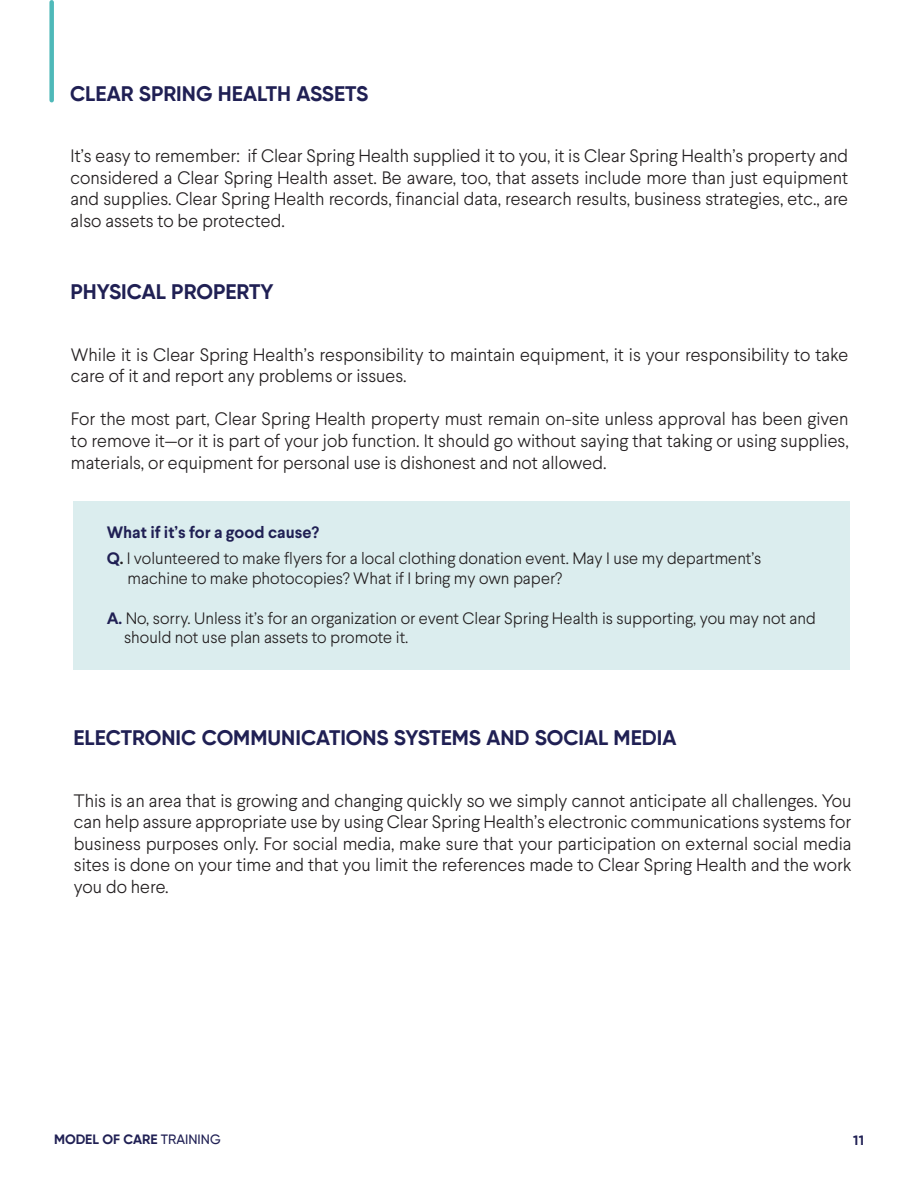
<style>
.page{position:relative;width:918px;height:1188px;background:#fff}
.page>*{position:absolute;margin:0;border:0;box-sizing:border-box;transform-origin:0 0}
.t1{font:700 21px "Gilroy";color:#202054}
.t2{font:300 18px/21.6px "Larsseit";color:#231f20;text-align:justify}
.t3{font:300 16.5px/19.8px "Larsseit";color:#231f20}
.t4{font:700 16.5px "Larsseit";color:#202054}
.t5{font:700 13.5px "Gilroy";color:#202054}
.s1{font-weight:700;color:#202054}
.s2{font-weight:700}
.s3{font-weight:500}
</style>
<div class="page">
<div style="left:49px;top:2px;width:5px;height:98px;background:#4fb9b9"></div>
<div style="left:74px;top:501px;width:776px;height:169px;background:#dbedee"></div>
<p class="t1" style="left:70px;top:80px;width:300px">CLEAR SPRING HEALTH ASSETS</p>
<p class="t2" style="left:71px;top:145px;width:779px">It’s easy to remember: if Clear Spring Health supplied it to you, it is Clear Spring Health’s property and considered a Clear Spring Health asset. Be aware, too, that assets include more than just equipment and supplies. Clear Spring Health records, financial data, research results, business strategies, etc., are also assets to be protected.</p>
<p class="t1" style="left:71px;top:279px;width:204px">PHYSICAL PROPERTY</p>
<p class="t2" style="left:71px;top:343px;width:779px">While it is Clear Spring Health’s responsibility to maintain equipment, it is your responsibility to take care of it and report any problems or issues.</p>
<p class="t2" style="left:71px;top:408px;width:779px">For the most part, Clear Spring Health property must remain on-site unless approval has been given to remove it—or it is part of your job function. It should go without saying that taking or using supplies, materials, or equipment for personal use is dishonest and not allowed.</p>
<p class="t4" style="left:107px;top:521px;width:214px">What if it’s for a good cause?</p>
<p class="t3" style="left:128px;top:548px;width:635px;text-indent:-21px"><span class="s1">Q</span><span class="s2">.</span> I volunteered to make flyers for a local clothing donation event. May I use my department’s machine to make photocopies? What if I bring my own paper?</p>
<p class="t3" style="left:124px;top:608px;width:693px;text-indent:-17px"><span class="s1">A.</span> No, sorry. Unless it’s for an organization or event Clear Spring Health is supporting, you may not and should not use plan assets to promote it.</p>
<p class="t1" style="left:74px;top:725px;width:605px">ELECTRONIC COMMUNICATIONS SYSTEMS AND SOCIAL MEDIA</p>
<p class="t2" style="left:74px;top:789px;width:779px">This is an area that is growing and changing quickly so we simply cannot anticipate all challenges. You can help assure appropriate use by using Clear Spring Health’s electronic communications systems for business purposes only. For social media, make sure that your participation on external social media sites is done on your time and that you limit the references made to Clear Spring Health and the work you do here.</p>
<p class="t5" style="left:54px;top:1131px;width:168px">MODEL OF CARE <span class="s3">TRAINING</span></p>
<p class="t5" style="left:853px;top:1131px;width:12px">11</p>
</div>
